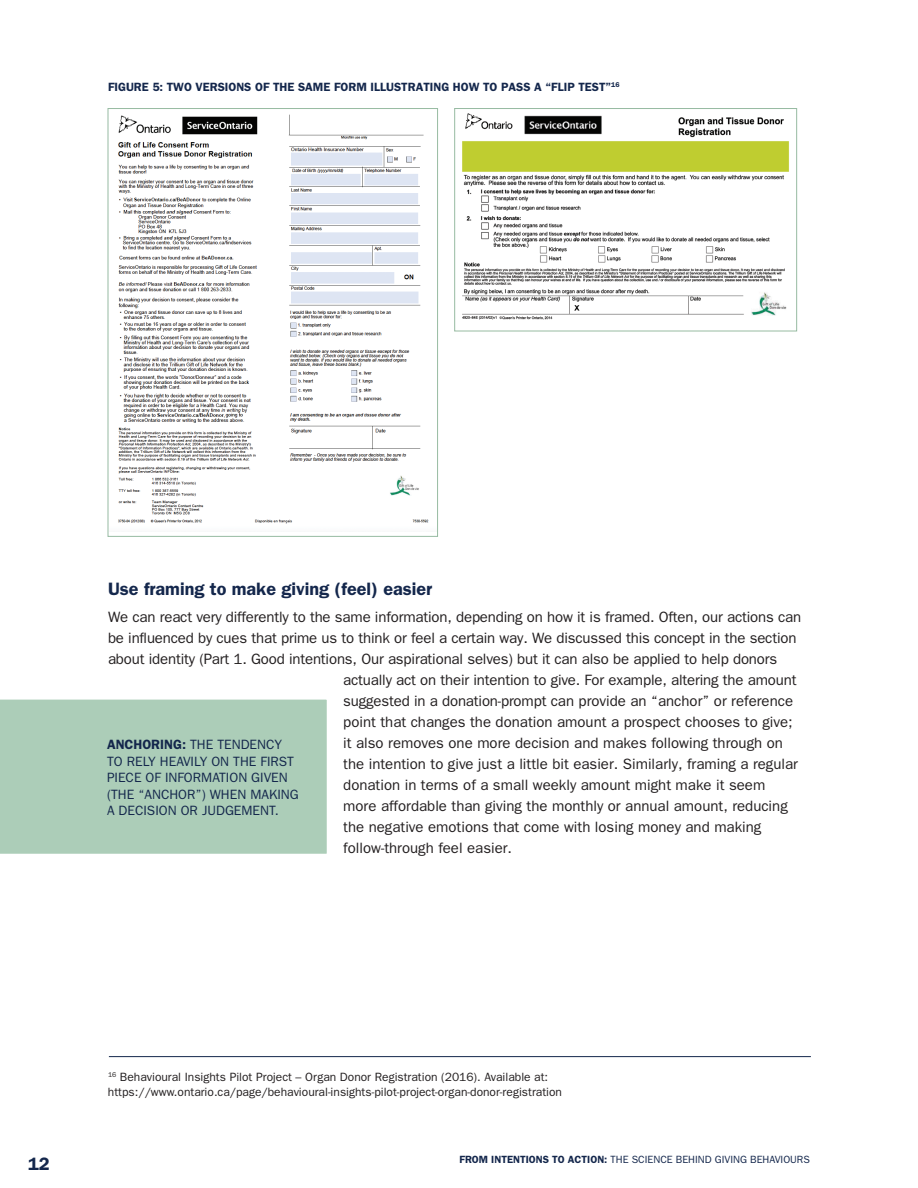
<style>
.page{position:relative;width:918px;height:1188px;background:#fff}
.page>*{position:absolute;margin:0;border:0;box-sizing:border-box;transform-origin:0 0}
.t1{font:600 18px "Franklin Gothic";color:#14274c}
.t2{font:15px "Franklin Gothic";color:#231f20}
.t3{font:13.5px "Franklin Gothic";color:#14274c}
.t4{font:600 13.5px "Franklin Gothic";color:#14274c}
.t5{font:12px/15px "Franklin Gothic";color:#231f20}
.t6{font:600 12px "Franklin Gothic";color:#14274c}
.t7{font:10.5px "Franklin Gothic";color:#14274c}
.s1{font-weight:400}
.s2{font-weight:600}
</style>
<div class="page">
<img style="left:118px;top:114px;width:311px;height:410px">
<div style="left:108px;top:108px;width:330px;height:429px;border:1px solid #97bba2"></div>
<div style="left:0;top:699px;width:327px;height:155px;background:#accdb8"></div>
<img style="left:462px;top:113px;width:327px;height:207px">
<div style="left:454px;top:108px;width:343px;height:223px;border:1px solid #97bba2"></div>
<hr style="left:109px;top:1056px;width:702px;height:1px;background:#14274c">
<p class="t6" style="left:108px;top:79px;width:513px">FIGURE 5: TWO VERSIONS OF THE SAME FORM ILLUSTRATING HOW TO PASS A “FLIP TEST”<sup>16</sup></p>
<p class="t1" style="left:108px;top:578px;width:326px">USE FRAMING TO MAKE GIVING (FEEL) EASIER</p>
<p class="t2" style="left:108px;top:609px;width:695px">We can react very differently to the same information, depending on how it is framed. Often, our actions can</p>
<p class="t2" style="left:108px;top:630px;width:690px">be influenced by cues that prime us to think or feel a certain way. We discussed this concept in the section</p>
<p class="t2" style="left:108px;top:651px;width:671px">about identity (Part 1. Good intentions, Our aspirational selves) but it can also be applied to help donors</p>
<p class="t2" style="left:343px;top:672px;width:455px">actually act on their intention to give. For example, altering the amount</p>
<p class="t2" style="left:343px;top:693px;width:451px">suggested in a donation-prompt can provide an “anchor” or reference</p>
<p class="t2" style="left:343px;top:714px;width:451px">point that changes the donation amount a prospect chooses to give;</p>
<p class="t2" style="left:343px;top:735px;width:441px">it also removes one more decision and makes following through on</p>
<p class="t2" style="left:343px;top:756px;width:456px">the intention to give just a little bit easier. Similarly, framing a regular</p>
<p class="t2" style="left:343px;top:777px;width:424px">donation in terms of a small weekly amount might make it seem</p>
<p class="t2" style="left:343px;top:798px;width:446px">more affordable than giving the monthly or annual amount, reducing</p>
<p class="t2" style="left:343px;top:819px;width:420px">the negative emotions that come with losing money and making</p>
<p class="t2" style="left:343px;top:840px;width:170px">follow-through feel easier.</p>
<p class="t4" style="left:107px;top:737px;width:92px">ANCHORING: <span class="s1">the</span></p>
<p class="t3" style="left:217px;top:737px;width:10px">tendency</p>
<p class="t3" style="left:107px;top:753px;width:28px">to rely</p>
<p class="t3" style="left:160px;top:753px;width:82px">heavilyonthe</p>
<p class="t3" style="left:261px;top:753px;width:8px">first</p>
<p class="t3" style="left:107px;top:770px;width:8px">piece</p>
<p class="t3" style="left:146px;top:770px;width:28px">of information</p>
<p class="t3" style="left:251px;top:770px;width:29px">given</p>
<p class="t3" style="left:107px;top:786px;width:13px">(the</p>
<p class="t3" style="left:138px;top:786px;width:16px">“anchor</p>
<p class="t3" style="left:196px;top:786px;width:25px">”) when</p>
<p class="t3" style="left:250px;top:786px;width:9px">making</p>
<p class="t3" style="left:107px;top:803px;width:20px">a decision</p>
<p class="t3" style="left:181px;top:803px;width:31px">or judgement</p>
<p class="t3" style="left:275px;top:803px;width:6px">.</p>
<p class="t5" style="left:108px;top:1069px;width:456px"><sup>16</sup> Behavioural Insights Pilot Project – Organ Donor Registration (2016). Available at: https://www.ontario.ca/page/behavioural-insights-pilot-project-organ-donor-registration</p>
<p class="t1" style="left:28px;top:1153px;width:23px">12</p>
<p class="t7" style="left:459px;top:1154px;width:352px"><span class="s2">FROM INTENTIONS TO ACTION:</span> THE SCIENCE BEHIND GIVING BEHAVIOURS</p>
</div>
